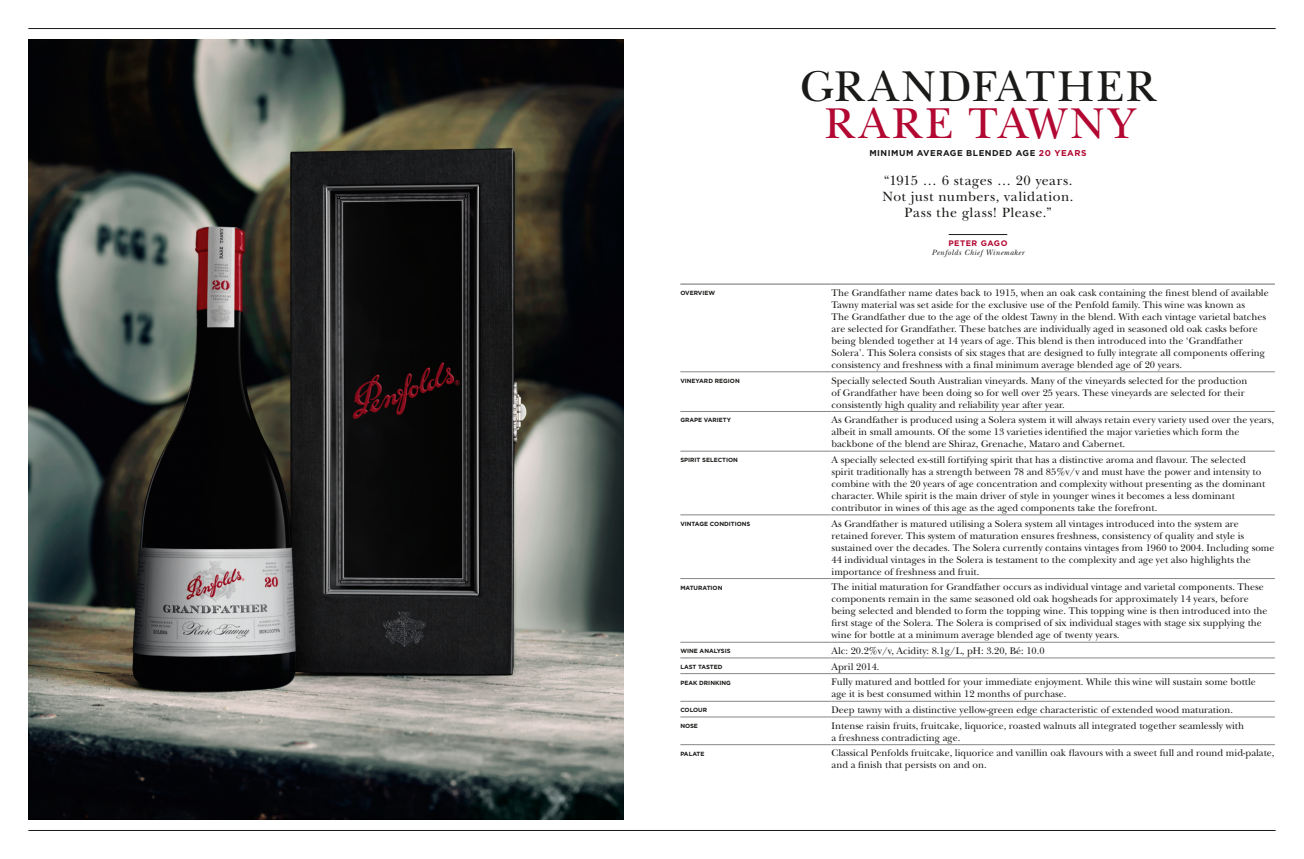
<style>
.page{position:relative;width:1304px;height:859px;background:#fff}
.page>*{position:absolute;margin:0;border:0;box-sizing:border-box;transform-origin:0 0}
.t1{font:45px "New Baskerville";letter-spacing:.045em;color:#1a1a18}
.t2{font:45px "New Baskerville";letter-spacing:.075em;color:#b20832}
.t3{font:14px/16px "New Baskerville";letter-spacing:.03em;color:#1a1a18;text-align:center}
.t4{font:10px/12px "New Baskerville";color:#1a1a18}
.t5{font:700 8.5px "Gotham HTF";letter-spacing:.06em;color:#1a1a18}
.t6{font:italic 8px "New Baskerville";letter-spacing:.06em;color:#1a1a18}
.t7{font:700 8px "Gotham HTF";letter-spacing:.06em;color:#b20832}
.t8{font:700 6px "Gotham HTF";color:#1a1a18}
.s1{color:#b20832}
</style>
<div class="page">
<hr style="left:28px;top:28px;width:1248px;height:1px;background:#1a1a18">
<hr style="left:28px;top:830px;width:1248px;height:1px;background:#1a1a18">
<img style="left:28px;top:40px;width:596px;height:779px">
<hr style="left:949px;top:234px;width:58px;height:1px;background:#1a1a18">
<hr style="left:680px;top:371px;width:151px;height:1px;background:#878786">
<hr style="left:831px;top:371px;width:444px;height:1px;background:#878786">
<hr style="left:680px;top:411px;width:151px;height:1px;background:#878786">
<hr style="left:831px;top:411px;width:444px;height:1px;background:#878786">
<hr style="left:680px;top:451px;width:151px;height:1px;background:#878786">
<hr style="left:831px;top:451px;width:444px;height:1px;background:#878786">
<hr style="left:680px;top:515px;width:151px;height:1px;background:#878786">
<hr style="left:831px;top:515px;width:444px;height:1px;background:#878786">
<hr style="left:680px;top:578px;width:151px;height:1px;background:#878786">
<hr style="left:831px;top:578px;width:444px;height:1px;background:#878786">
<hr style="left:680px;top:642px;width:151px;height:1px;background:#878786">
<hr style="left:831px;top:642px;width:444px;height:1px;background:#878786">
<hr style="left:680px;top:658px;width:151px;height:1px;background:#878786">
<hr style="left:831px;top:658px;width:444px;height:1px;background:#878786">
<hr style="left:680px;top:673px;width:151px;height:1px;background:#878786">
<hr style="left:831px;top:673px;width:444px;height:1px;background:#878786">
<hr style="left:680px;top:701px;width:151px;height:1px;background:#878786">
<hr style="left:831px;top:701px;width:444px;height:1px;background:#878786">
<hr style="left:680px;top:717px;width:151px;height:1px;background:#878786">
<hr style="left:831px;top:717px;width:444px;height:1px;background:#878786">
<hr style="left:680px;top:744px;width:151px;height:1px;background:#878786">
<hr style="left:831px;top:744px;width:444px;height:1px;background:#878786">
<hr style="left:680px;top:283px;width:151px;height:2px;background:#878786">
<hr style="left:831px;top:283px;width:444px;height:2px;background:#878786">
<h1 class="t1" style="left:800px;top:58px;width:357px">GRANDFATHER</h1>
<h1 class="t2" style="left:825px;top:95px;width:308px">RARE TAWNY</h1>
<p class="t5" style="left:869px;top:148px;width:219px">MINIMUM AVERAGE BLENDED AGE <span class="s1">20 YEARS</span></p>
<h2 class="t3" style="left:882px;top:172px;width:193px">“1915 … 6 stages … 20 years.<br>Not just numbers, validation.<br>Pass the glass! Please.”</h2>
<p class="t7" style="left:948px;top:239px;width:61px">PETER GAGO</p>
<p class="t6" style="left:932px;top:248px;width:94px">Penfolds Chief Winemaker</p>
<p class="t8" style="left:680px;top:289px;width:36px">OVERVIEW</p>
<p class="t4" style="left:831px;top:286px;width:439px">The Grandfather name dates back to 1915, when an oak cask containing the finest blend of available Tawny material was set aside for the exclusive use of the Penfold family. This wine was known as<br>The Grandfather due to the age of the oldest Tawny in the blend. With each vintage varietal batches are selected for Grandfather. These batches are individually aged in seasoned old oak casks before being blended together at 14 years of age. This blend is then introduced into the ‘Grandfather Solera’. This Solera consists of six stages that are designed to fully integrate all components offering consistency and freshness with a final minimum average blended age of 20 years.</p>
<p class="t8" style="left:680px;top:377px;width:61px">VINEYARD REGION</p>
<p class="t4" style="left:831px;top:374px;width:417px">Specially selected South Australian vineyards. Many of the vineyards selected for the production of Grandfather have been doing so for well over 25 years. These vineyards are selected for their consistently high quality and reliability year after year.</p>
<p class="t8" style="left:680px;top:417px;width:52px">GRAPE VARIETY</p>
<p class="t4" style="left:831px;top:414px;width:444px">As Grandfather is produced using a Solera system it will always retain every variety used over the years, albeit in small amounts. Of the some 13 varieties identified the major varieties which form the backbone of the blend are Shiraz, Grenache, Mataro and Cabernet.</p>
<p class="t8" style="left:680px;top:456px;width:59px">SPIRIT SELECTION</p>
<p class="t4" style="left:831px;top:454px;width:435px">A specially selected ex-still fortifying spirit that has a distinctive aroma and flavour. The selected spirit traditionally has a strength between 78 and 85%v/v and must have the power and intensity to combine with the 20 years of age concentration and complexity without presenting as the dominant character. While spirit is the main driver of style in younger wines it becomes a less dominant contributor in wines of this age as the aged components take the forefront.</p>
<p class="t8" style="left:680px;top:520px;width:72px">VINTAGE CONDITIONS</p>
<p class="t4" style="left:831px;top:517px;width:444px">As Grandfather is matured utilising a Solera system all vintages introduced into the system are retained forever. This system of maturation ensures freshness, consistency of quality and style is sustained over the decades. The Solera currently contains vintages from 1960 to 2004. Including some 44 individual vintages in the Solera is testament to the complexity and age yet also highlights the importance of freshness and fruit.</p>
<p class="t8" style="left:680px;top:584px;width:44px">MATURATION</p>
<p class="t4" style="left:831px;top:581px;width:437px">The initial maturation for Grandfather occurs as individual vintage and varietal components. These components remain in the same seasoned old oak hogsheads for approximately 14 years, before being selected and blended to form the topping wine. This topping wine is then introduced into the first stage of the Solera. The Solera is comprised of six individual stages with stage six supplying the wine for bottle at a minimum average blended age of twenty years.</p>
<p class="t8" style="left:680px;top:648px;width:52px">WINE ANALYSIS</p>
<p class="t4" style="left:831px;top:645px;width:215px">Alc: 20.2%v/v, Acidity: 8.1g/L, pH: 3.20, Bé: 10.0</p>
<p class="t8" style="left:680px;top:663px;width:44px">LAST TASTED</p>
<p class="t4" style="left:831px;top:660px;width:49px">April 2014.</p>
<p class="t8" style="left:680px;top:679px;width:52px">PEAK DRINKING</p>
<p class="t4" style="left:831px;top:676px;width:426px">Fully matured and bottled for your immediate enjoyment. While this wine will sustain some bottle age it is best consumed within 12 months of purchase.</p>
<p class="t8" style="left:680px;top:707px;width:28px">COLOUR</p>
<p class="t4" style="left:831px;top:704px;width:403px">Deep tawny with a distinctive yellow-green edge characteristic of extended wood maturation.</p>
<p class="t8" style="left:680px;top:722px;width:19px">NOSE</p>
<p class="t4" style="left:831px;top:719px;width:414px">Intense raisin fruits, fruitcake, liquorice, roasted walnuts all integrated together seamlessly with a freshness contradicting age.</p>
<p class="t8" style="left:680px;top:750px;width:26px">PALATE</p>
<p class="t4" style="left:831px;top:747px;width:444px">Classical Penfolds fruitcake, liquorice and vanillin oak flavours with a sweet full and round mid-palate, and a finish that persists on and on.</p>
</div>
